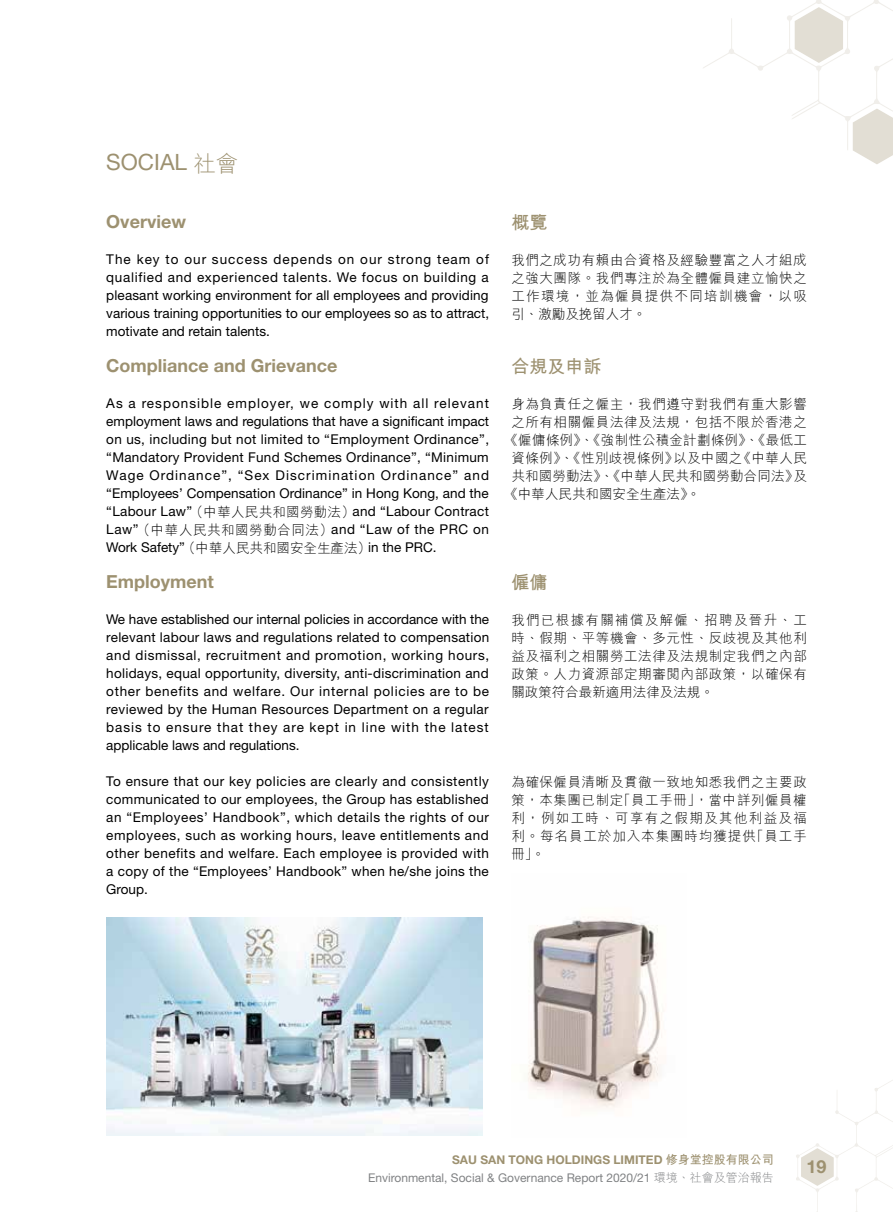
<style>
.page{position:relative;width:893px;height:1212px;background:#fff}
.page>*{position:absolute;margin:0;border:0;box-sizing:border-box;transform-origin:0 0}
.t1{font:22.5px "Helvetica Neue LT Std";color:#9d9170}
.t2{font:700 18px "Helvetica Neue LT Std";color:#9d9170}
.t3{font:700 18px "M Hei HK";color:#9d9170}
.t4{font:13.5px/18px "Helvetica Neue LT Std";color:#000;text-align:justify}
.t5{font:300 13.5px/18px "M Hei HK";letter-spacing:.045em;color:#000;text-align:justify}
.t6{font:300 13.5px "M Hei HK";letter-spacing:.015em;color:#000}
.t7{font:300 13.5px "M Hei HK";letter-spacing:.01em;color:#000}
.t8{font:300 13.5px "M Hei HK";color:#000}
.t9{font:12px/18px "Helvetica Neue LT Std";color:#808284;text-align:right}
.s1{font-family:"M Hei HK";font-weight:300}
.s2{font-weight:700;color:#9d9170}
.s3{font-family:"M Hei HK";font-weight:700;color:#9d9170}
</style>
<div class="page">
<svg style="left:796px;top:1080px;width:97px;height:132px"></svg>
<svg style="left:703px;top:0;width:190px;height:164px"></svg>
<img style="left:106px;top:917px;width:377px;height:219px">
<img style="left:527px;top:916px;width:135px;height:192px">
<h1 class="t1" style="left:106px;top:149px;width:134px">SOCIAL <span class="s1">社會</span></h1>
<h2 class="t2" style="left:106px;top:210px;width:81px">Overview</h2>
<p class="t4" style="left:106px;top:250px;width:384px">The key to our success depends on our strong team of qualified and experienced talents. We focus on building a pleasant working environment for all employees and providing various training opportunities to our employees so as to attract, motivate and retain talents.</p>
<h2 class="t2" style="left:106px;top:354px;width:233px">Compliance and Grievance</h2>
<p class="t4" style="left:106px;top:394px;width:384px">As a responsible employer, we comply with all relevant employment laws and regulations that have a significant impact on us, including but not limited to “Employment Ordinance”, “Mandatory Provident Fund Schemes Ordinance”, “Minimum Wage Ordinance”, “Sex Discrimination Ordinance” and “Employees’ Compensation Ordinance” in Hong Kong, and the “Labour Law” <span class="s1">（中華人民共和國勞動法）</span>and “Labour Contract Law” <span class="s1">（中華人民共和國勞動合同法）</span>and “Law of the PRC on Work Safety” <span class="s1">（中華人民共和國安全生產法）</span>in the PRC.</p>
<h2 class="t2" style="left:106px;top:570px;width:109px">Employment</h2>
<p class="t4" style="left:106px;top:610px;width:384px">We have established our internal policies in accordance with the relevant labour laws and regulations related to compensation and dismissal, recruitment and promotion, working hours, holidays, equal opportunity, diversity, anti-discrimination and other benefits and welfare. Our internal policies are to be reviewed by the Human Resources Department on a regular basis to ensure that they are kept in line with the latest applicable laws and regulations.</p>
<p class="t4" style="left:106px;top:772px;width:384px">To ensure that our key policies are clearly and consistently communicated to our employees, the Group has established an “Employees’ Handbook”, which details the rights of our employees, such as working hours, leave entitlements and other benefits and welfare. Each employee is provided with a copy of the “Employees’ Handbook” when he/she joins the Group.</p>
<h2 class="t3" style="left:511px;top:209px;width:37px">概覽</h2>
<p class="t5" style="left:511px;top:250px;width:297px">我們之成功有賴由合資格及經驗豐富之人才組成之強大團隊。我們專注於為全體僱員建立愉快之工作環境，並為僱員提供不同培訓機會，以吸引、激勵及挽留人才。</p>
<h2 class="t3" style="left:511px;top:353px;width:91px">合規及申訴</h2>
<p class="t5" style="left:511px;top:394px;width:297px">身為負責任之僱主，我們遵守對我們有重大影響</p>
<p class="t5" style="left:511px;top:412px;width:297px">之所有相關僱員法律及法規，包括不限於香港之</p>
<p class="t6" style="left:505px;top:430px;width:304px">《僱傭條例》、《強制性公積金計劃條例》、《最低工</p>
<p class="t5" style="left:511px;top:448px;width:297px">資條例》、《性別歧視條例》以及中國之《中華人民</p>
<p class="t7" style="left:511px;top:466px;width:297px">共和國勞動法》、《中華人民共和國勞動合同法》及</p>
<p class="t8" style="left:505px;top:484px;width:197px">《中華人民共和國安全生產法》。</p>
<h2 class="t3" style="left:511px;top:569px;width:37px">僱傭</h2>
<p class="t5" style="left:511px;top:610px;width:297px">我們已根據有關補償及解僱、招聘及晉升、工時、假期、平等機會、多元性、反歧視及其他利益及福利之相關勞工法律及法規制定我們之內部政策。人力資源部定期審閱內部政策，以確保有關政策符合最新適用法律及法規。</p>
<p class="t5" style="left:511px;top:772px;width:297px">為確保僱員清晰及貫徹一致地知悉我們之主要政策，本集團已制定「員工手冊」，當中詳列僱員權利，例如工時、可享有之假期及其他利益及福利。每名員工於加入本集團時均獲提供「員工手冊」。</p>
<p class="t9" style="left:368px;top:1150px;width:407px"><span class="s2">SAU SAN TONG HOLDINGS LIMITED</span> <span class="s3">修身堂控股有限公司<br></span>Environmental, Social &amp; Governance Report 2020/21 <span class="s1">環境、社會及管治報告</span></p>
<h2 class="t2" style="left:806px;top:1156px;width:22px">19</h2>
</div>
